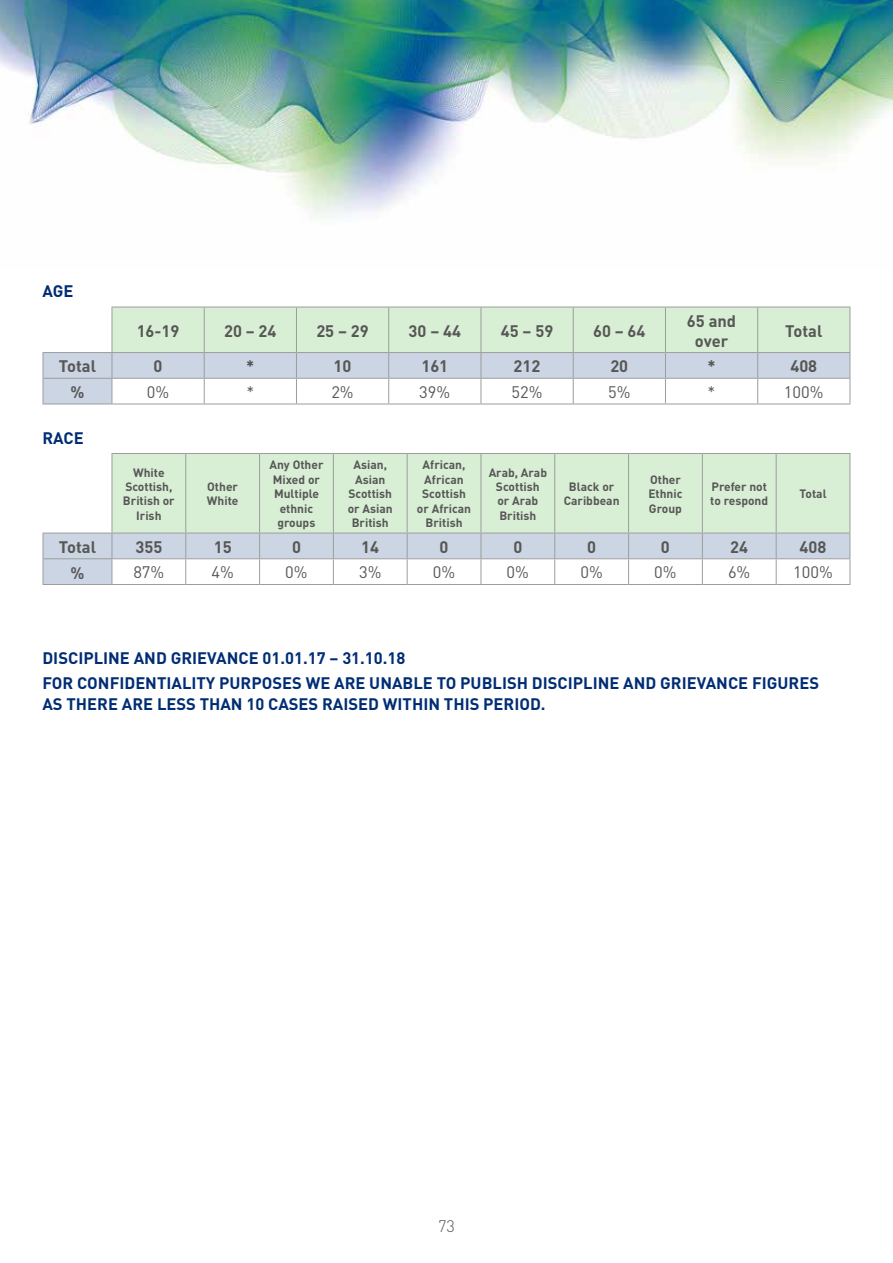
<style>
.page{position:relative;width:893px;height:1263px;background:#fff}
.page>*{position:absolute;margin:0;border:0;box-sizing:border-box;transform-origin:0 0}
.t1{font:700 16.5px/25.2px "DIN";color:#002d74}
.t2{font:700 16.5px/19.8px "DIN";color:#575756;text-align:center}
.t3{font:16.5px "DIN";color:#575756}
.t4{font:300 16.5px "DIN";color:#575756}
.t5{font:700 12px/14.4px "DIN";color:#575756;text-align:center}
</style>
<div class="page">
<img style="left:0;top:0;width:893px;height:218px">
<svg style="left:43px;top:307px;width:807px;height:96px"></svg>
<hr style="left:43px;top:403px;width:69px;height:1px;background:#9d9d9c">
<hr style="left:112px;top:403px;width:92px;height:1px;background:#9d9d9c">
<hr style="left:204px;top:403px;width:92px;height:1px;background:#9d9d9c">
<hr style="left:296px;top:403px;width:93px;height:1px;background:#9d9d9c">
<hr style="left:389px;top:403px;width:92px;height:1px;background:#9d9d9c">
<hr style="left:481px;top:403px;width:92px;height:1px;background:#9d9d9c">
<hr style="left:573px;top:403px;width:92px;height:1px;background:#9d9d9c">
<hr style="left:665px;top:403px;width:93px;height:1px;background:#9d9d9c">
<hr style="left:758px;top:403px;width:92px;height:1px;background:#9d9d9c">
<div style="left:112px;top:454px;width:737px;height:79px;background:#d8efd5"></div>
<hr style="left:111px;top:453px;width:75px;height:1px;background:#9d9d9c">
<hr style="left:111px;top:454px;width:1px;height:79px;background:#9d9d9c">
<hr style="left:186px;top:453px;width:74px;height:1px;background:#9d9d9c">
<hr style="left:185px;top:454px;width:1px;height:79px;background:#9d9d9c">
<hr style="left:260px;top:453px;width:73px;height:1px;background:#9d9d9c">
<hr style="left:259px;top:454px;width:1px;height:79px;background:#9d9d9c">
<hr style="left:333px;top:453px;width:74px;height:1px;background:#9d9d9c">
<hr style="left:333px;top:454px;width:1px;height:79px;background:#9d9d9c">
<hr style="left:407px;top:453px;width:74px;height:1px;background:#9d9d9c">
<hr style="left:407px;top:454px;width:1px;height:79px;background:#9d9d9c">
<hr style="left:481px;top:453px;width:74px;height:1px;background:#9d9d9c">
<hr style="left:480px;top:454px;width:1px;height:79px;background:#9d9d9c">
<hr style="left:555px;top:453px;width:74px;height:1px;background:#9d9d9c">
<hr style="left:554px;top:454px;width:1px;height:79px;background:#9d9d9c">
<hr style="left:629px;top:453px;width:73px;height:1px;background:#9d9d9c">
<hr style="left:628px;top:454px;width:1px;height:79px;background:#9d9d9c">
<hr style="left:702px;top:453px;width:74px;height:1px;background:#9d9d9c">
<hr style="left:702px;top:454px;width:1px;height:79px;background:#9d9d9c">
<hr style="left:776px;top:453px;width:74px;height:1px;background:#9d9d9c">
<hr style="left:776px;top:454px;width:1px;height:79px;background:#9d9d9c">
<hr style="left:849px;top:454px;width:1px;height:79px;background:#9d9d9c">
<svg style="left:43px;top:533px;width:807px;height:51px"></svg>
<hr style="left:43px;top:584px;width:69px;height:1px;background:#9d9d9c">
<hr style="left:112px;top:584px;width:74px;height:1px;background:#9d9d9c">
<hr style="left:186px;top:584px;width:74px;height:1px;background:#9d9d9c">
<hr style="left:260px;top:584px;width:73px;height:1px;background:#9d9d9c">
<hr style="left:333px;top:584px;width:74px;height:1px;background:#9d9d9c">
<hr style="left:407px;top:584px;width:74px;height:1px;background:#9d9d9c">
<hr style="left:481px;top:584px;width:74px;height:1px;background:#9d9d9c">
<hr style="left:555px;top:584px;width:74px;height:1px;background:#9d9d9c">
<hr style="left:629px;top:584px;width:73px;height:1px;background:#9d9d9c">
<hr style="left:702px;top:584px;width:74px;height:1px;background:#9d9d9c">
<hr style="left:776px;top:584px;width:74px;height:1px;background:#9d9d9c">
<h1 class="t1" style="left:43px;top:278px;width:33px">AGE</h1>
<h1 class="t2" style="left:137px;top:320px;width:44px">16-19</h1>
<h1 class="t2" style="left:224px;top:320px;width:54px">20 – 24</h1>
<h1 class="t2" style="left:316px;top:320px;width:54px">25 – 29</h1>
<h1 class="t2" style="left:409px;top:320px;width:54px">30 – 44</h1>
<h1 class="t2" style="left:501px;top:320px;width:54px">45 – 59</h1>
<h1 class="t2" style="left:593px;top:320px;width:54px">60 – 64</h1>
<h1 class="t2" style="left:687px;top:310px;width:51px">65 and over</h1>
<h1 class="t2" style="left:785px;top:320px;width:39px">Total</h1>
<h1 class="t2" style="left:59px;top:356px;width:39px">Total</h1>
<h1 class="t2" style="left:154px;top:356px;width:10px">0</h1>
<h1 class="t2" style="left:246px;top:356px;width:10px">*</h1>
<h1 class="t2" style="left:334px;top:356px;width:19px">10</h1>
<h1 class="t2" style="left:421px;top:356px;width:28px">161</h1>
<h1 class="t2" style="left:514px;top:356px;width:28px">212</h1>
<h1 class="t2" style="left:610px;top:356px;width:19px">20</h1>
<h1 class="t2" style="left:707px;top:356px;width:10px">*</h1>
<h1 class="t2" style="left:790px;top:356px;width:28px">408</h1>
<h1 class="t2" style="left:70px;top:381px;width:15px">%</h1>
<h1 class="t3" style="left:147px;top:382px;width:24px">0%</h1>
<h1 class="t3" style="left:246px;top:382px;width:9px">*</h1>
<h1 class="t3" style="left:331px;top:382px;width:24px">2%</h1>
<h1 class="t3" style="left:419px;top:382px;width:32px">39%</h1>
<h1 class="t3" style="left:512px;top:382px;width:32px">52%</h1>
<h1 class="t3" style="left:608px;top:382px;width:24px">5%</h1>
<h1 class="t3" style="left:708px;top:382px;width:9px">*</h1>
<h1 class="t3" style="left:784px;top:382px;width:41px">100%</h1>
<h1 class="t1" style="left:42px;top:424px;width:43px">RACE</h1>
<p class="t5" style="left:123px;top:465px;width:53px">White<br>Scottish,<br>British or<br>Irish</p>
<p class="t5" style="left:269px;top:457px;width:56px">Any Other<br>Mixed or<br>Multiple ethnic groups</p>
<p class="t5" style="left:348px;top:457px;width:47px">Asian,<br>Asian<br>Scottish or Asian<br>British</p>
<p class="t5" style="left:417px;top:457px;width:56px">African,<br>African<br>Scottish or African<br>British</p>
<p class="t5" style="left:489px;top:465px;width:60px">Arab, Arab<br>Scottish or Arab<br>British</p>
<p class="t5" style="left:564px;top:479px;width:57px">Black or<br>Caribbean</p>
<p class="t5" style="left:648px;top:472px;width:36px;text-align:left">Other<br>Ethnic<br>Group</p>
<p class="t5" style="left:710px;top:479px;width:60px;text-align:left">Prefer not to respond</p>
<p class="t5" style="left:799px;top:486px;width:29px">Total</p>
<p class="t5" style="left:207px;top:479px;width:33px;text-align:left">Other<br>White</p>
<h1 class="t2" style="left:59px;top:536px;width:39px">Total</h1>
<h1 class="t2" style="left:135px;top:536px;width:28px">355</h1>
<h1 class="t2" style="left:214px;top:536px;width:19px">15</h1>
<h1 class="t2" style="left:292px;top:536px;width:10px">0</h1>
<h1 class="t2" style="left:361px;top:536px;width:19px">14</h1>
<h1 class="t2" style="left:440px;top:536px;width:10px">0</h1>
<h1 class="t2" style="left:513px;top:536px;width:10px">0</h1>
<h1 class="t2" style="left:587px;top:536px;width:10px">0</h1>
<h1 class="t2" style="left:661px;top:536px;width:10px">0</h1>
<h1 class="t2" style="left:730px;top:536px;width:19px">24</h1>
<h1 class="t2" style="left:800px;top:536px;width:28px">408</h1>
<h1 class="t2" style="left:70px;top:562px;width:15px">%</h1>
<h1 class="t3" style="left:133px;top:562px;width:32px">87%</h1>
<h1 class="t3" style="left:211px;top:562px;width:24px">4%</h1>
<h1 class="t3" style="left:285px;top:562px;width:24px">0%</h1>
<h1 class="t3" style="left:359px;top:562px;width:24px">3%</h1>
<h1 class="t3" style="left:433px;top:562px;width:24px">0%</h1>
<h1 class="t3" style="left:507px;top:562px;width:24px">0%</h1>
<h1 class="t3" style="left:580px;top:562px;width:24px">0%</h1>
<h1 class="t3" style="left:654px;top:562px;width:24px">0%</h1>
<h1 class="t3" style="left:728px;top:562px;width:24px">6%</h1>
<h1 class="t3" style="left:793px;top:562px;width:41px">100%</h1>
<h1 class="t1" style="left:42px;top:644px;width:778px">DISCIPLINE AND GRIEVANCE 01.01.17 – 31.10.18<br>FOR CONFIDENTIALITY PURPOSES WE ARE UNABLE TO PUBLISH DISCIPLINE AND GRIEVANCE FIGURES</h1>
<h1 class="t1" style="left:42px;top:691px;width:505px">AS THERE ARE LESS THAN 10 CASES RAISED WITHIN THIS PERIOD.</h1>
<h1 class="t4" style="left:438px;top:1215px;width:18px">73</h1>
</div>
